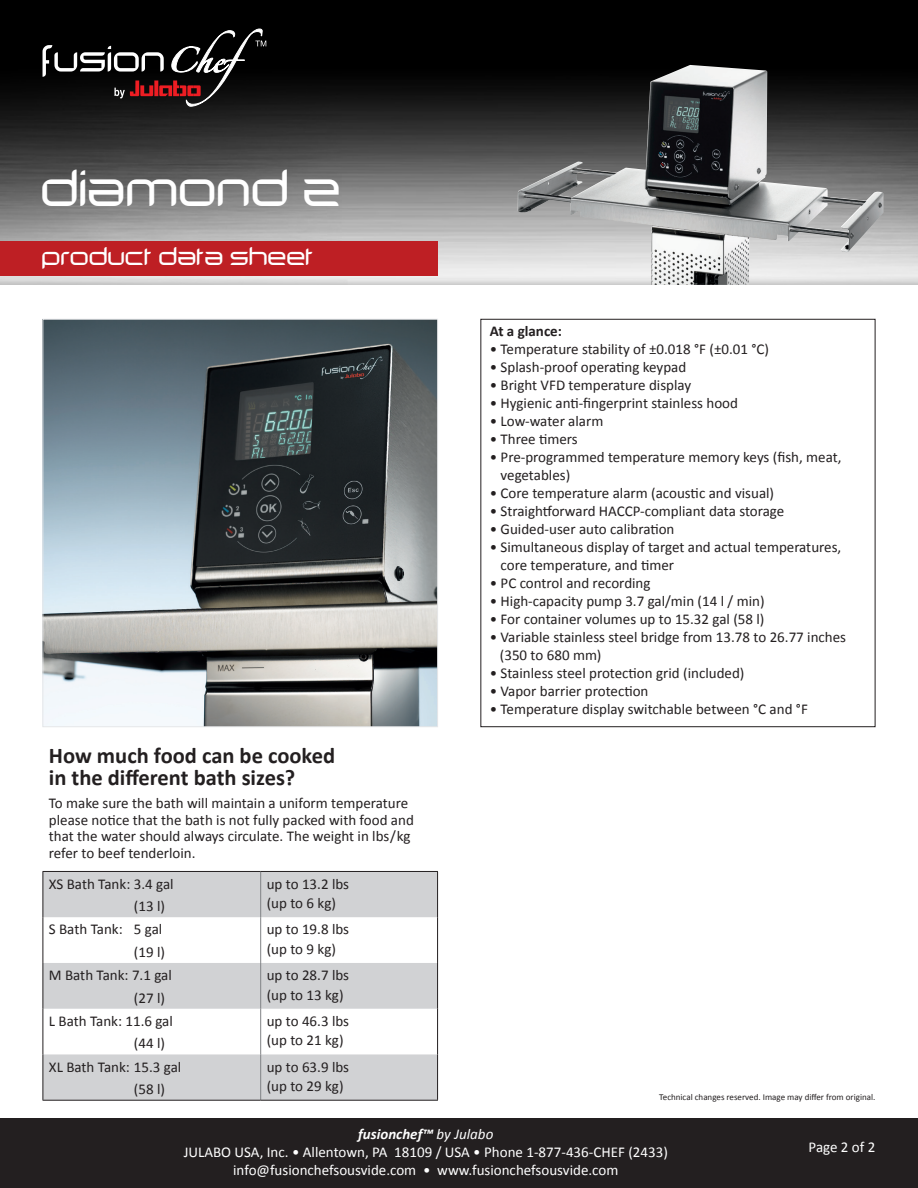
<style>
.page{position:relative;width:918px;height:1188px;background:#fff}
.page>*{position:absolute;margin:0;border:0;box-sizing:border-box;transform-origin:0 0}
.t1{font:48.6px "Cilogie";color:#fff}
.t2{font:24px "Cilogie";color:#fff}
.t3{font:700 22.5px/22.5px "Calibri";color:#231f20}
.t4{font:15px/22.5px "Calibri";color:#231f20}
.t5{font:15px/18px "Calibri";color:#fff;text-align:center}
.t6{font:700 15px "Calibri";color:#231f20}
.t7{font:9px "Calibri";color:#231f20}
.s1{font-weight:700;font-style:italic}
.s2{font-style:italic}
</style>
<div class="page">
<img style="left:45px;top:321px;width:391px;height:404px">
<img style="left:0;top:0;width:918px;height:285px">
<div style="left:0;top:241px;width:438px;height:34px;background:#be1f24"></div>
<div style="left:0;top:1118px;width:918px;height:70px;background:#231f20"></div>
<img style="left:517px;top:65px;width:366px;height:220px">
<svg style="left:43px;top:29px;width:223px;height:77px;background:#292222"></svg>
<svg style="left:44px;top:872px;width:393px;height:228px;fill:#d1d2d4"></svg>
<hr style="left:260px;top:872px;width:1px;height:45px;background:#808285">
<hr style="left:260px;top:917px;width:1px;height:46px;background:#808285">
<hr style="left:260px;top:963px;width:1px;height:46px;background:#808285">
<hr style="left:260px;top:1009px;width:1px;height:45px;background:#808285">
<hr style="left:260px;top:1054px;width:1px;height:46px;background:#808285">
<hr style="left:43px;top:871px;width:218px;height:1px;background:#231f20">
<hr style="left:43px;top:872px;width:1px;height:45px;background:#231f20">
<hr style="left:261px;top:871px;width:177px;height:1px;background:#231f20">
<hr style="left:437px;top:872px;width:1px;height:45px;background:#231f20">
<hr style="left:43px;top:917px;width:1px;height:46px;background:#231f20">
<hr style="left:437px;top:917px;width:1px;height:46px;background:#231f20">
<hr style="left:43px;top:963px;width:1px;height:46px;background:#231f20">
<hr style="left:437px;top:963px;width:1px;height:46px;background:#231f20">
<hr style="left:43px;top:1009px;width:1px;height:45px;background:#231f20">
<hr style="left:437px;top:1009px;width:1px;height:45px;background:#231f20">
<hr style="left:43px;top:1054px;width:1px;height:46px;background:#231f20">
<hr style="left:437px;top:1054px;width:1px;height:46px;background:#231f20">
<hr style="left:43px;top:1100px;width:218px;height:1px;background:#231f20">
<hr style="left:261px;top:1100px;width:177px;height:1px;background:#231f20">
<h1 class="t1" style="left:43px;top:169px;width:302px">diamond z</h1>
<h2 class="t2" style="left:43px;top:247px;width:273px">product Data sheet</h2>
<h3 class="t3" style="left:49px;top:744px;width:288px">How much food can be cooked in the different bath sizes?</h3>
<p class="t4" style="left:49px;top:795px;width:367px;line-height:16.5px">To make sure the bath will maintain a uniform temperature please notice that the bath is not fully packed with food and that the water should always circulate. The weight in lbs/kg refer to beef tenderloin.</p>
<p class="t4" style="left:134px;top:873px;width:41px;text-indent:-85px">XS Bath Tank: 3.4 gal (13 l)</p>
<p class="t4" style="left:267px;top:874px;width:84px;line-height:19.5px">up to 13.2 lbs (up to 6 kg)</p>
<p class="t4" style="left:49px;top:918px;width:118px;text-align:right">S Bath Tank: 5 gal (19 l)</p>
<p class="t4" style="left:267px;top:920px;width:84px;line-height:19.5px">up to 19.8 lbs (up to 9 kg)</p>
<p class="t4" style="left:134px;top:964px;width:39px;text-indent:-85px">M Bath Tank: 7.1 gal (27 l)</p>
<p class="t4" style="left:267px;top:966px;width:84px;line-height:19.5px">up to 28.7 lbs (up to 13 kg)</p>
<p class="t4" style="left:134px;top:1010px;width:40px;text-indent:-85px">L Bath Tank: 11.6 gal (44 l)</p>
<p class="t4" style="left:267px;top:1011px;width:84px;line-height:19.5px">up to 46.3 lbs (up to 21 kg)</p>
<p class="t4" style="left:134px;top:1056px;width:49px;text-indent:-85px">XL Bath Tank: 15.3 gal (58 l)</p>
<p class="t4" style="left:267px;top:1057px;width:84px;line-height:19.5px">up to 63.9 lbs (up to 29 kg)</p>
<p class="t6" style="left:490px;top:322px;width:74px">At a glance:</p>
<p class="t4" style="left:490px;top:338px;width:281px">• Temperature stability of ±0.018 °F (±0.01 °C)</p>
<p class="t4" style="left:490px;top:356px;width:198px">• Splash-proof operating keypad</p>
<p class="t4" style="left:490px;top:374px;width:203px">• Bright VFD temperature display</p>
<p class="t4" style="left:490px;top:392px;width:250px">• Hygienic anti-fingerprint stainless hood</p>
<p class="t4" style="left:490px;top:410px;width:115px">• Low-water alarm</p>
<p class="t4" style="left:490px;top:428px;width:90px">• Three timers</p>
<p class="t4" style="left:501px;top:448px;width:342px;line-height:18px;text-indent:-11px">• Pre-programmed temperature memory keys (fish, meat, vegetables)</p>
<p class="t4" style="left:490px;top:482px;width:286px">• Core temperature alarm (acoustic and visual)</p>
<p class="t4" style="left:490px;top:500px;width:296px">• Straightforward HACCP-compliant data storage</p>
<p class="t4" style="left:490px;top:518px;width:186px">• Guided-user auto calibration</p>
<p class="t4" style="left:501px;top:538px;width:342px;line-height:18px;text-indent:-11px">• Simultaneous display of target and actual temperatures, core temperature, and timer</p>
<p class="t4" style="left:490px;top:572px;width:162px">• PC control and recording</p>
<p class="t4" style="left:490px;top:590px;width:276px">• High-capacity pump 3.7 gal/min (14 l / min)</p>
<p class="t4" style="left:490px;top:608px;width:276px">• For container volumes up to 15.32 gal (58 l)</p>
<p class="t4" style="left:500px;top:628px;width:348px;line-height:18px;text-indent:-10px">• Variable stainless steel bridge from 13.78 to 26.77 inches (350 to 680 mm)</p>
<p class="t4" style="left:490px;top:662px;width:256px">• Stainless steel protection grid (included)</p>
<p class="t4" style="left:490px;top:680px;width:160px">• Vapor barrier protection</p>
<p class="t4" style="left:490px;top:698px;width:320px">• Temperature display switchable between °C and °F</p>
<p class="t7" style="left:659px;top:1092px;width:218px">Technical changes reserved. Image may differ from original.</p>
<p class="t5" style="left:184px;top:1125px;width:486px"><span class="s1">fusionchef™</span> <span class="s2">by Julabo<br></span>JULABO USA, Inc. • Allentown, PA 18109 / USA • Phone 1-877-436-CHEF (2433) info@fusionchefsousvide.com • www.fusionchefsousvide.com</p>
<p class="t5" style="left:809px;top:1138px;width:68px">Page 2 of 2</p>
</div>
